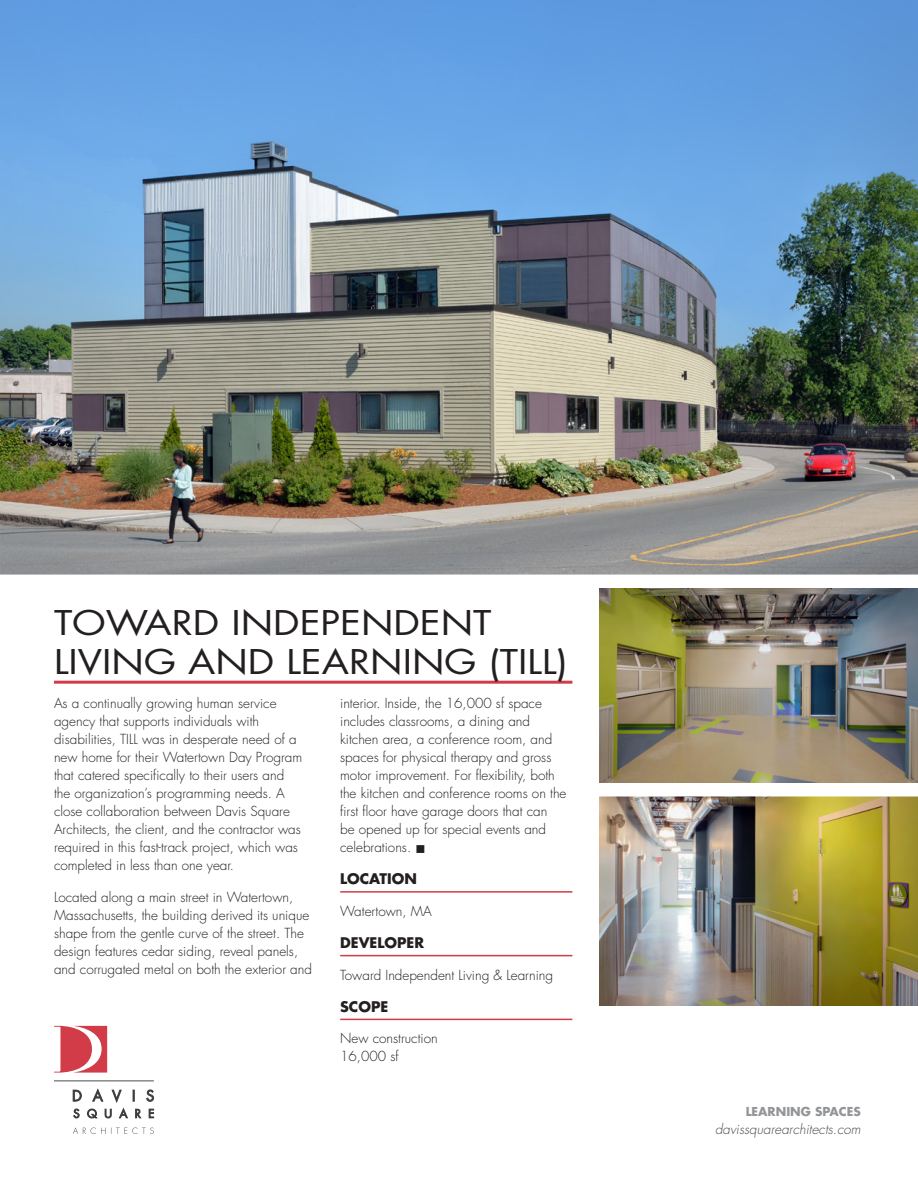
<style>
.page{position:relative;width:918px;height:1188px;background:#fff}
.page>*{position:absolute;margin:0;border:0;box-sizing:border-box;transform-origin:0 0}
.Body_Header_PROJ_SHE{font:33.15px/39px "Futura Std";color:#231f20;scale:1.18 1}
.Body_Copy_LINE_PROJ{font:700 14.25px "Futura Std";color:#231f20}
.Body_Copy_PROJ_SHEET{font:300 13.5px/18px "Futura Std";color:#231f20}
.Web{font:italic 300 13.5px "Futura Std";color:#4b4c4d}
.t1{font:700 12px "Futura Std";color:#939598}
</style>
<div class="page">
<svg style="left:54px;top:1026px;width:53px;height:47px"></svg>
<hr style="left:54px;top:1081px;width:100px;height:1px;background:#4b4c4d">
<svg style="left:73px;top:1089px;width:81px;height:13px"></svg>
<svg style="left:74px;top:1108px;width:80px;height:10px"></svg>
<svg style="left:73px;top:1127px;width:81px;height:7px"></svg>
<img style="left:599px;top:796px;width:319px;height:210px">
<img style="left:0;top:0;width:918px;height:575px">
<hr style="left:54px;top:681px;width:518px;height:3px;background:#d23c49">
<hr style="left:340px;top:891px;width:232px;height:2px;background:#d23c49">
<hr style="left:340px;top:955px;width:232px;height:1px;background:#d23c49">
<hr style="left:340px;top:1019px;width:232px;height:1px;background:#d23c49">
<img style="left:599px;top:588px;width:319px;height:195px">
<p class="Body_Header_PROJ_SHE" style="left:54px;top:604px;width:437px">TOWARD INDEPENDENT<br>LIVING AND LEARNING (TILL)</p>
<p class="Body_Copy_PROJ_SHEET" style="left:54px;top:695px;width:250px">As a continually growing human service agency that supports individuals with disabilities, TILL was in desperate need of a new home for their Watertown Day Program that catered specifically to their users and the organization’s programming needs. A close collaboration between Davis Square Architects, the client, and the contractor was required in this fast-track project, which was completed in less than one year.</p>
<p class="Body_Copy_PROJ_SHEET" style="left:54px;top:888px;width:260px">Located along a main street in Watertown, Massachusetts, the building derived its unique shape from the gentle curve of the street. The design features cedar siding, reveal panels, and corrugated metal on both the exterior and</p>
<p class="Body_Copy_PROJ_SHEET" style="left:340px;top:695px;width:228px">interior. Inside, the 16,000 sf space includes classrooms, a dining and kitchen area, a conference room, and spaces for physical therapy and gross motor improvement. For flexibility, both the kitchen and conference rooms on the first floor have garage doors that can<br>be opened up for special events and celebrations. ■</p>
<p class="Body_Copy_LINE_PROJ" style="left:340px;top:870px;width:78px">LOCATION</p>
<p class="Body_Copy_PROJ_SHEET" style="left:340px;top:902px;width:93px">Watertown, MA</p>
<p class="Body_Copy_LINE_PROJ" style="left:340px;top:933px;width:85px">DEVELOPER</p>
<p class="Body_Copy_PROJ_SHEET" style="left:340px;top:966px;width:214px">Toward Independent Living &amp; Learning</p>
<p class="Body_Copy_LINE_PROJ" style="left:340px;top:997px;width:50px">SCOPE</p>
<p class="Body_Copy_PROJ_SHEET" style="left:340px;top:1030px;width:99px">New construction<br>16,000 sf</p>
<p class="t1" style="left:746px;top:1103px;width:117px">LEARNING SPACES</p>
<p class="Web" style="left:715px;top:1120px;width:147px">davissquarearchitects.com</p>
</div>
